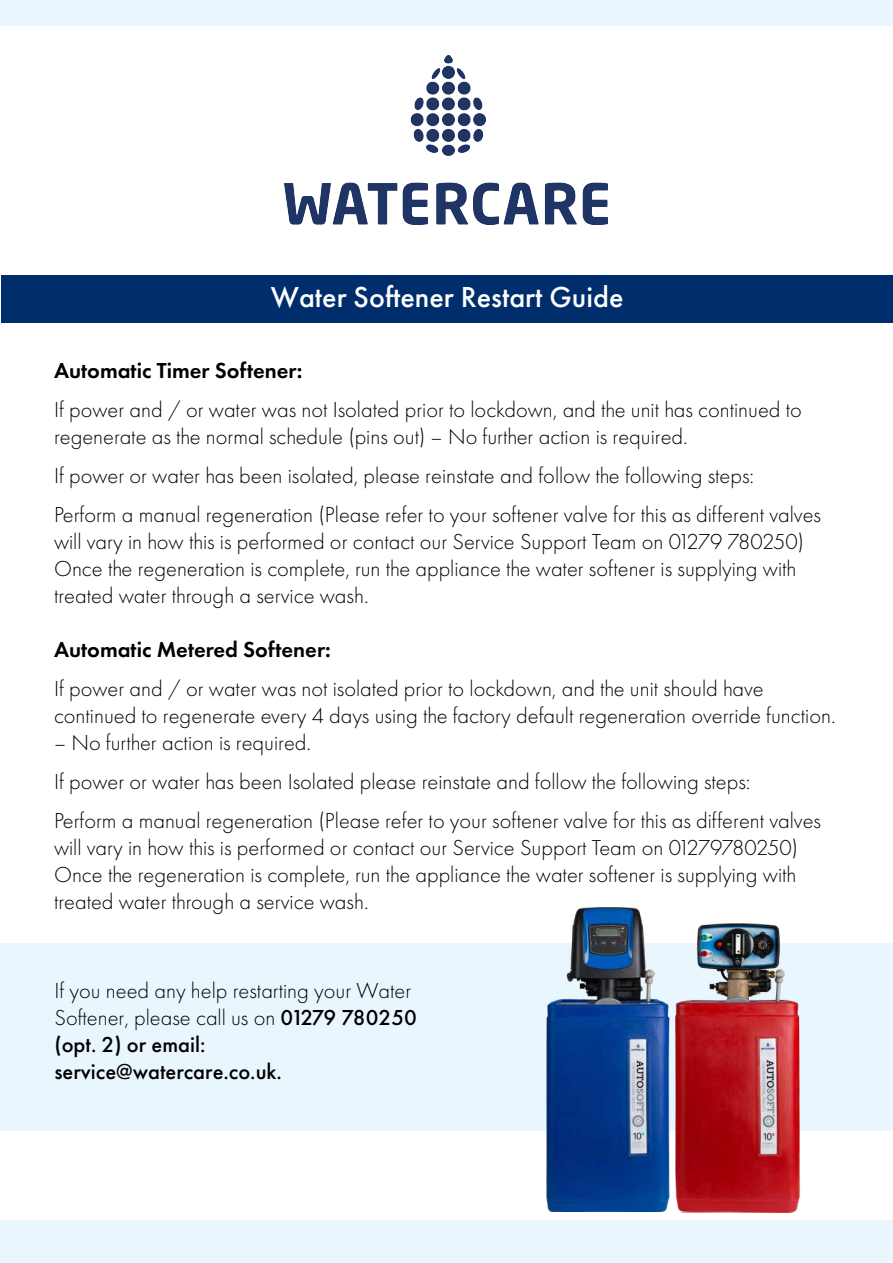
<style>
.page{position:relative;width:893px;height:1263px;background:#fff}
.page>*{position:absolute;margin:0;border:0;box-sizing:border-box;transform-origin:0 0}
.t1{font:500 30px "Futura PT";color:#fff}
.t2{font:300 22.5px/27px "Futura PT";color:#000}
.t3{font:600 22.5px "Futura PT";color:#000}
.s1{font-weight:500}
</style>
<div class="page">
<div style="left:1px;top:275px;width:892px;height:48px;background:#002e6d"></div>
<div style="left:0;top:943px;width:893px;height:188px;background:#eaf6fe"></div>
<div style="left:0;top:0;width:893px;height:26px;background:#eaf6fe"></div>
<div style="left:0;top:1220px;width:893px;height:43px;background:#eaf6fe"></div>
<img style="left:284px;top:56px;width:323px;height:168px">
<img style="left:546px;top:907px;width:111px;height:304px">
<img style="left:657px;top:923px;width:143px;height:289px">
<h1 class="t1" style="left:271px;top:279px;width:354px">Water Softener Restart Guide</h1>
<p class="t3" style="left:54px;top:356px;width:250px">Automatic Timer Softener:</p>
<p class="t2" style="left:54px;top:396px;width:749px">If power and / or water was not Isolated prior to lockdown, and the unit has continued to regenerate as the normal schedule (pins out) – No further action is required.</p>
<p class="t2" style="left:54px;top:456px;width:769px;line-height:39px">If power or water has been isolated, please reinstate and follow the following steps:<br>Perform a manual regeneration (Please refer to your softener valve for this as different valves</p>
<p class="t2" style="left:54px;top:528px;width:752px">will vary in how this is performed or contact our Service Support Team on 01279 780250)<br>Once the regeneration is complete, run the appliance the water softener is supplying with treated water through a service wash.</p>
<p class="t3" style="left:54px;top:635px;width:278px">Automatic Metered Softener:</p>
<p class="t2" style="left:54px;top:675px;width:783px">If power and / or water was not isolated prior to lockdown, and the unit should have continued to regenerate every 4 days using the factory default regeneration override function.</p>
<p class="t2" style="left:54px;top:723px;width:769px;line-height:39px">– No further action is required.<br>If power or water has been Isolated please reinstate and follow the following steps:<br>Perform a manual regeneration (Please refer to your softener valve for this as different valves</p>
<p class="t2" style="left:54px;top:834px;width:746px;text-align:justify">will vary in how this is performed or contact our Service Support Team on 01279780250)<br>Once the regeneration is complete, run the appliance the water softener is supplying with treated water through a service wash.</p>
<p class="t2" style="left:54px;top:977px;width:364px">If you need any help restarting your Water<br>Softener, please call us on <span class="s1">01279 780250 (opt. 2) or email: service@watercare.co.uk.</span></p>
</div>
